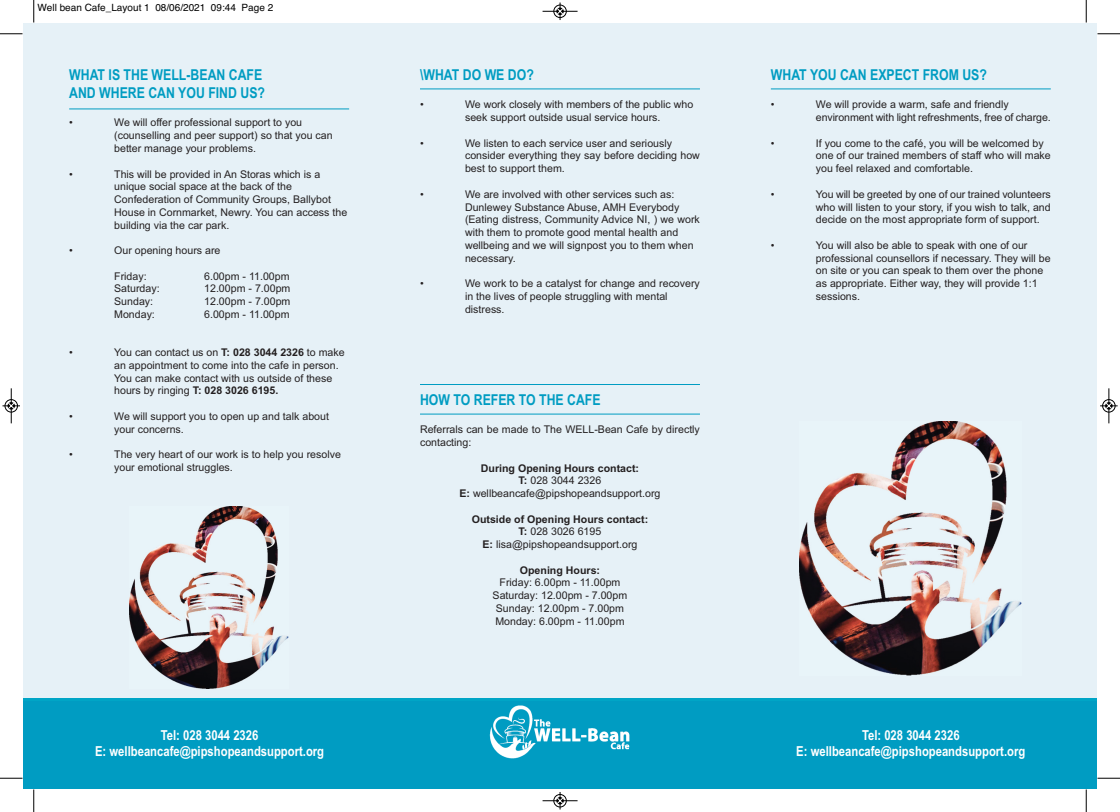
<style>
.page{position:relative;width:1120px;height:812px;background:#fff}
.page>*{position:absolute;margin:0;border:0;box-sizing:border-box;transform-origin:0 0}
.t1{font:700 15px/18px "Arial Narrow";color:#009cc2}
.t2{font:700 13.75px/16.5px "Arial Narrow";color:#fff;text-align:center}
.t3{font:10.62px/12.8px "Arial";color:#231f20}
.t4{font:700 10.62px "Arial";color:#231f20}
.t5{font:10px "Helvetica";color:#000}
.s1{font-weight:700}
</style>
<div class="page">
<div style="left:23px;top:23px;width:1074px;height:755px;background:#e6f1f7"></div>
<div style="left:23px;top:698px;width:1074px;height:83px;background:#00a5c6"></div>
<div style="left:23px;top:701px;width:1074px;height:87px;background:#009cc2"></div>
<hr style="left:69px;top:109px;width:280px;height:1px;background:#009cc2">
<hr style="left:420px;top:89px;width:280px;height:1px;background:#009cc2">
<hr style="left:771px;top:89px;width:280px;height:1px;background:#009cc2">
<img style="left:489px;top:705px;width:141px;height:54px">
<hr style="left:420px;top:384px;width:280px;height:1px;background:#009cc2">
<hr style="left:420px;top:414px;width:280px;height:1px;background:#009cc2">
<img style="left:800px;top:421px;width:222px;height:254px">
<img style="left:130px;top:507px;width:159px;height:181px">
<svg style="left:33px;top:0;width:2px;height:23px"></svg>
<svg style="left:0;top:33px;width:22px;height:2px"></svg>
<svg style="left:1086px;top:0;width:1px;height:23px"></svg>
<svg style="left:1097px;top:33px;width:23px;height:2px"></svg>
<svg style="left:33px;top:789px;width:2px;height:23px"></svg>
<svg style="left:0;top:777px;width:22px;height:2px"></svg>
<svg style="left:1086px;top:789px;width:1px;height:23px"></svg>
<svg style="left:1097px;top:777px;width:23px;height:2px"></svg>
<div style="left:553px;top:5px;width:14px;height:13px;border:1px solid #fff;border-radius:50%"></div>
<hr style="left:542px;top:11px;width:36px;height:1px;background:#000">
<div style="left:554px;top:5px;width:12px;height:13px;border:1px solid #000;border-radius:50%"></div>
<svg style="left:557px;top:3px;width:6px;height:17px"></svg>
<div style="left:553px;top:794px;width:14px;height:13px;border:1px solid #fff;border-radius:50%"></div>
<hr style="left:542px;top:800px;width:36px;height:1px;background:#000">
<div style="left:554px;top:794px;width:12px;height:13px;border:1px solid #000;border-radius:50%"></div>
<svg style="left:557px;top:792px;width:6px;height:17px"></svg>
<hr style="left:11px;top:388px;width:1px;height:35px;background:#000">
<div style="left:5px;top:399px;width:13px;height:13px;border:1px solid #000;border-radius:50%"></div>
<svg style="left:2px;top:402px;width:18px;height:7px"></svg>
<hr style="left:1109px;top:388px;width:1px;height:35px;background:#000">
<div style="left:1102px;top:399px;width:13px;height:13px;border:1px solid #000;border-radius:50%"></div>
<svg style="left:1100px;top:402px;width:18px;height:7px"></svg>
<p class="t5" style="left:38px;top:2px;width:237px">Well bean Cafe_Layout 1 08/06/2021 09:44 Page 2</p>
<h1 class="t1" style="left:69px;top:66px;width:197px">WHAT IS THE WELL-BEAN CAFE<br>AND WHERE CAN YOU FIND US?</h1>
<p class="t3" style="left:69px;top:116px;width:5px">•</p>
<p class="t3" style="left:114px;top:116px;width:220px">We will offer professional support to you (counselling and peer support) so that you can better manage your problems.</p>
<p class="t3" style="left:69px;top:167px;width:5px">•</p>
<p class="t3" style="left:114px;top:167px;width:235px">This will be provided in An Storas which is a unique social space at the back of the Confederation of Community Groups, Ballybot House in Cornmarket, Newry. You can access the building via the car park.</p>
<p class="t3" style="left:69px;top:244px;width:5px">•</p>
<p class="t3" style="left:114px;top:244px;width:108px">Our opening hours are</p>
<p class="t3" style="left:114px;top:269px;width:34px">Friday:</p>
<p class="t3" style="left:204px;top:269px;width:87px">6.00pm - 11.00pm</p>
<p class="t3" style="left:114px;top:282px;width:47px">Saturday:</p>
<p class="t3" style="left:204px;top:282px;width:88px">12.00pm - 7.00pm</p>
<p class="t3" style="left:114px;top:295px;width:40px">Sunday:</p>
<p class="t3" style="left:204px;top:295px;width:88px">12.00pm - 7.00pm</p>
<p class="t3" style="left:114px;top:308px;width:42px">Monday:</p>
<p class="t3" style="left:204px;top:308px;width:87px">6.00pm - 11.00pm</p>
<p class="t3" style="left:69px;top:346px;width:5px">•</p>
<p class="t3" style="left:114px;top:346px;width:232px">You can contact us on <span class="s1">T: 028 3044 2326</span> to make an appointment to come into the cafe in person.<br>You can make contact with us outside of these hours by ringing <span class="s1">T: 028 3026 6195.</span></p>
<p class="t3" style="left:69px;top:410px;width:5px">•</p>
<p class="t3" style="left:114px;top:410px;width:216px">We will support you to open up and talk about your concerns.</p>
<p class="t3" style="left:69px;top:448px;width:5px">•</p>
<p class="t3" style="left:114px;top:448px;width:228px">The very heart of our work is to help you resolve your emotional struggles.</p>
<h1 class="t1" style="left:420px;top:66px;width:115px">\WHAT DO WE DO?</h1>
<p class="t3" style="left:420px;top:98px;width:5px">•</p>
<p class="t3" style="left:465px;top:98px;width:230px">We work closely with members of the public who seek support outside usual service hours.</p>
<p class="t3" style="left:420px;top:137px;width:5px">•</p>
<p class="t3" style="left:465px;top:137px;width:236px">We listen to each service user and seriously consider everything they say before deciding how best to support them.</p>
<p class="t3" style="left:420px;top:188px;width:5px">•</p>
<p class="t3" style="left:465px;top:188px;width:236px">We are involved with other services such as:<br>Dunlewey Substance Abuse, AMH Everybody (Eating distress, Community Advice NI, ) we work with them to promote good mental health and wellbeing and we will signpost you to them when necessary.</p>
<p class="t3" style="left:420px;top:277px;width:5px">•</p>
<p class="t3" style="left:465px;top:277px;width:236px">We work to be a catalyst for change and recovery in the lives of people struggling with mental distress.</p>
<h1 class="t1" style="left:420px;top:391px;width:182px">HOW TO REFER TO THE CAFE</h1>
<p class="t3" style="left:420px;top:423px;width:281px">Referrals can be made to The WELL-Bean Cafe by directly contacting:</p>
<p class="t3" style="left:459px;top:461px;width:202px;text-align:center"><span class="s1">During Opening Hours contact:<br>T:</span> 028 3044 2326<br><span class="s1">E:</span> wellbeancafe@pipshopeandsupport.org</p>
<p class="t3" style="left:472px;top:512px;width:178px;text-align:center"><span class="s1">Outside of Opening Hours contact:<br>T:</span> 028 3026 6195<br><span class="s1">E:</span> lisa@pipshopeandsupport.org</p>
<p class="t4" style="left:520px;top:564px;width:82px">Opening Hours:</p>
<p class="t3" style="left:493px;top:576px;width:136px;text-align:center">Friday: 6.00pm - 11.00pm<br>Saturday: 12.00pm - 7.00pm<br>Sunday: 12.00pm - 7.00pm<br>Monday: 6.00pm - 11.00pm</p>
<h1 class="t1" style="left:771px;top:66px;width:218px">WHAT YOU CAN EXPECT FROM US?</h1>
<p class="t3" style="left:771px;top:98px;width:5px">•</p>
<p class="t3" style="left:816px;top:98px;width:236px">We will provide a warm, safe and friendly environment with light refreshments, free of charge.</p>
<p class="t3" style="left:771px;top:137px;width:5px">•</p>
<p class="t3" style="left:816px;top:137px;width:236px">If you come to the café, you will be welcomed by one of our trained members of staff who will make you feel relaxed and comfortable.</p>
<p class="t3" style="left:771px;top:188px;width:5px">•</p>
<p class="t3" style="left:816px;top:188px;width:236px;text-align:justify">You will be greeted by one of our trained volunteers who will listen to your story, if you wish to talk, and decide on the most appropriate form of support.</p>
<p class="t3" style="left:771px;top:239px;width:5px">•</p>
<p class="t3" style="left:816px;top:239px;width:236px">You will also be able to speak with one of our professional counsellors if necessary. They will be on site or you can speak to them over the phone as appropriate. Either way, they will provide 1:1 sessions.</p>
<p class="t2" style="left:95px;top:726px;width:231px">Tel: 028 3044 2326<br>E: wellbeancafe@pipshopeandsupport.org</p>
<p class="t2" style="left:796px;top:726px;width:231px">Tel: 028 3044 2326<br>E: wellbeancafe@pipshopeandsupport.org</p>
</div>
